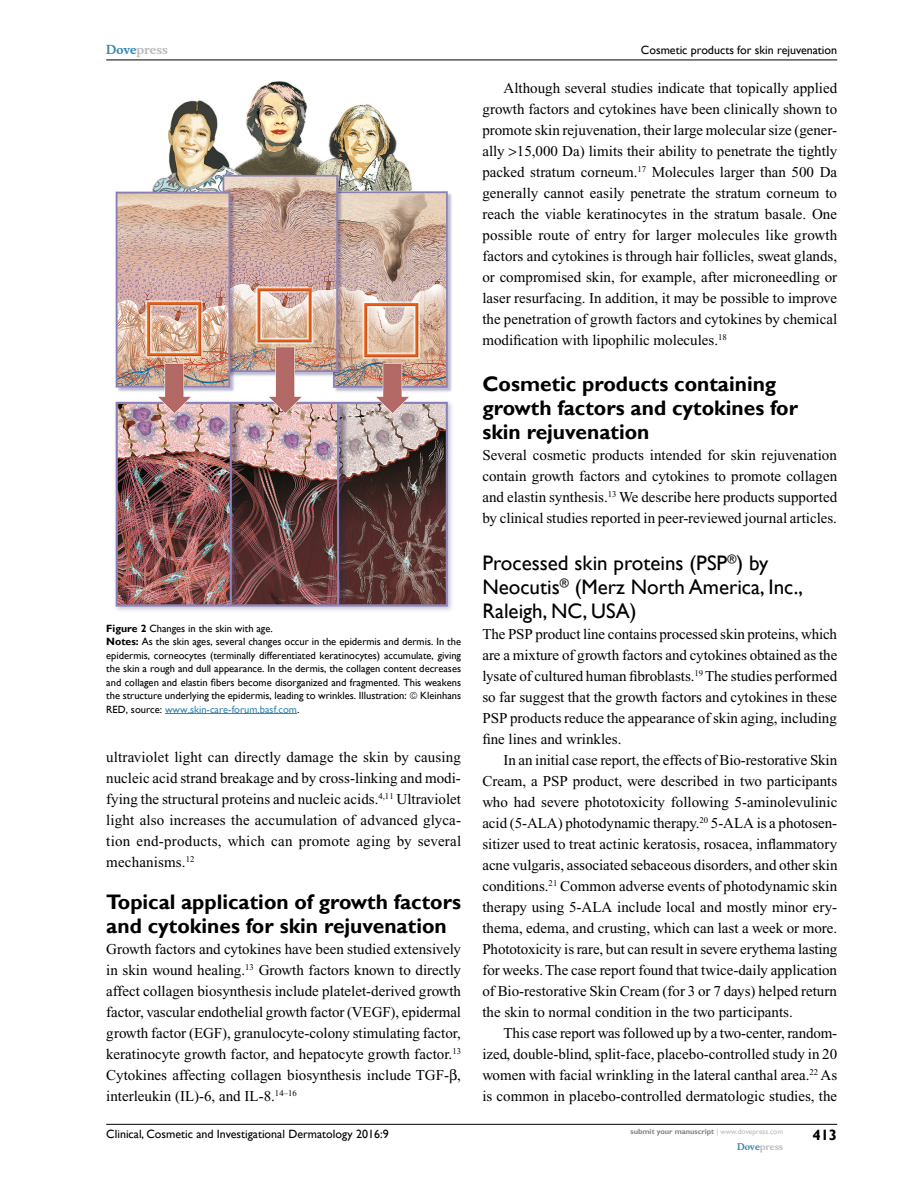
<style>
.page{position:relative;width:918px;height:1188px;background:#fff}
.page>*{position:absolute;margin:0;border:0;box-sizing:border-box;transform-origin:0 0}
.t1{font:700 21px/24px "Gill Sans";color:#000}
.t2{font:21px/24px "Gill Sans";color:#000}
.t3{font:15px/21px "Times New Roman";color:#000;text-align:justify}
.t4{font:700 15px "Gill Sans";color:#000}
.t5{font:12px "Gill Sans";color:#000}
.t6{font:700 12px "Musee";color:#b8babc}
.t7{font:10.5px/13.5px "Gill Sans";color:#000}
.t8{font:10.5px "Gill Sans";color:#3785ad}
.t9{font:700 9px "Musee";color:#b8babc}
.t10{font:700 7.5px "Gill Sans";color:#808285}
.s1{color:#3785ad}
.s2{font-weight:700}
.s3{color:#000}
.s4{font-weight:400;color:#b8babc}
</style>
<div class="page">
<hr style="left:106px;top:1124px;width:731px;height:1px;background:#000">
<hr style="left:106px;top:60px;width:731px;height:1px;background:#000">
<img style="left:115px;top:81px;width:337px;height:530px">
<hr style="left:165px;top:713px;width:132px;height:1px;background:#3785ad">
<p class="t6" style="left:106px;top:43px;width:63px"><span class="s1">Dove</span>press</p>
<p class="t7" style="left:106px;top:622px;width:356px"><span class="s2">Figure 2</span> Changes in the skin with age.<br><span class="s2">Notes:</span> As the skin ages, several changes occur in the epidermis and dermis. In the epidermis, corneocytes (terminally differentiated keratinocytes) accumulate, giving the skin a rough and dull appearance. In the dermis, the collagen content decreases and collagen and elastin fibers become disorganized and fragmented. This weakens the structure underlying the epidermis, leading to wrinkles. Illustration:</p>
<p class="t7" style="left:420px;top:689px;width:42px">Kleinhans</p>
<p class="t8" style="left:106px;top:703px;width:195px"><span class="s3">RED, source:</span> www.skin-care-forum.basf.com<span class="s3">.</span></p>
<p class="t3" style="left:106px;top:746px;width:357px">ultraviolet light can directly damage the skin by causing nucleic acid strand breakage and by cross-linking and modi&shy;fying the structural proteins and nucleic acids.<sup>4,11</sup> Ultraviolet light also increases the accumulation of advanced glyca&shy;tion end-products, which can promote aging by several mechanisms.<sup>12</sup></p>
<h1 class="t1" style="left:106px;top:890px;width:356px">Topical application of growth factors and cytokines for skin rejuvenation</h1>
<p class="t3" style="left:106px;top:938px;width:356px">Growth factors and cytokines have been studied extensively in skin wound healing.<sup>13</sup> Growth factors known to directly affect collagen biosynthesis include platelet-derived growth factor, vascular endothelial growth factor (VEGF), epidermal growth factor (EGF), granulocyte-colony stimulating factor, keratinocyte growth factor, and hepatocyte growth factor.<sup>13<br></sup>Cytokines affecting collagen biosynthesis include TGF- , interleukin (IL)-6, and IL-8.<sup>14–16</sup></p>
<p class="t5" style="left:641px;top:43px;width:198px">Cosmetic products for skin rejuvenation</p>
<p class="t3" style="left:482px;top:77px;width:356px;text-indent:21px">Although several studies indicate that topically applied growth factors and cytokines have been clinically shown to promote skin rejuvenation, their large molecular size (gener&shy;ally 15,000 Da) limits their ability to penetrate the tightly packed stratum corneum.<sup>17</sup> Molecules larger than 500 Da generally cannot easily penetrate the stratum corneum to reach the viable keratinocytes in the stratum basale. One possible route of entry for larger molecules like growth factors and cytokines is through hair follicles, sweat glands, or compromised skin, for example, after microneedling or laser resurfacing. In addition, it may be possible to improve the penetration of growth factors and cytokines by chemical modification with lipophilic molecules.<sup>18</sup></p>
<h1 class="t1" style="left:482px;top:373px;width:317px">Cosmetic products containing growth factors and cytokines for skin rejuvenation</h1>
<p class="t3" style="left:482px;top:445px;width:356px">Several cosmetic products intended for skin rejuvenation contain growth factors and cytokines to promote collagen and elastin synthesis.<sup>13</sup> We describe here products supported by clinical studies reported in peer-reviewed journal articles.</p>
<h1 class="t2" style="left:482px;top:551px;width:322px">Processed skin proteins (PSP<sup>®</sup>) by<br>Neocutis<sup>®</sup> (Merz North America, Inc.,<br>Raleigh, NC, USA)</h1>
<p class="t3" style="left:482px;top:623px;width:356px">The PSP product line contains processed skin proteins, which are a mixture of growth factors and cytokines obtained as the lysate of cultured human fibroblasts.<sup>19</sup> The studies performed so far suggest that the growth factors and cytokines in these PSP products reduce the appearance of skin aging, including fine lines and wrinkles.</p>
<p class="t3" style="left:482px;top:749px;width:357px;text-indent:21px">In an initial case report, the effects of Bio-restorative Skin Cream, a PSP product, were described in two participants who had severe phototoxicity following 5-aminolevulinic acid (5-ALA) photodynamic therapy.<sup>20</sup> 5-ALA is a photosen&shy;sitizer used to treat actinic keratosis, rosacea, inflammatory acne vulgaris, associated sebaceous disorders, and other skin conditions.<sup>21</sup> Common adverse events of photodynamic skin therapy using 5-ALA include local and mostly minor ery&shy;thema, edema, and crusting, which can last a week or more.<br>Phototoxicity is rare, but can result in severe erythema lasting for weeks. The case report found that twice-daily application of Bio-restorative Skin Cream (for 3 or 7 days) helped return the skin to normal condition in the two participants.</p>
<p class="t3" style="left:482px;top:1022px;width:356px;text-indent:21px">This case report was followed up by a two-center, random&shy;ized, double-blind, split-face, placebo-controlled study in 20 women with facial wrinkling in the lateral canthal area.<sup>22</sup> As is common in placebo-controlled dermatologic studies, the</p>
<p class="t5" style="left:106px;top:1127px;width:284px">Clinical, Cosmetic and Investigational Dermatology 2016:9</p>
<p class="t10" style="left:631px;top:1127px;width:154px">submit your manuscript <span class="s4">| www.dovepress.com</span></p>
<p class="t9" style="left:737px;top:1141px;width:48px"><span class="s1">Dove</span>press</p>
<p class="t4" style="left:812px;top:1126px;width:26px">413</p>
</div>
